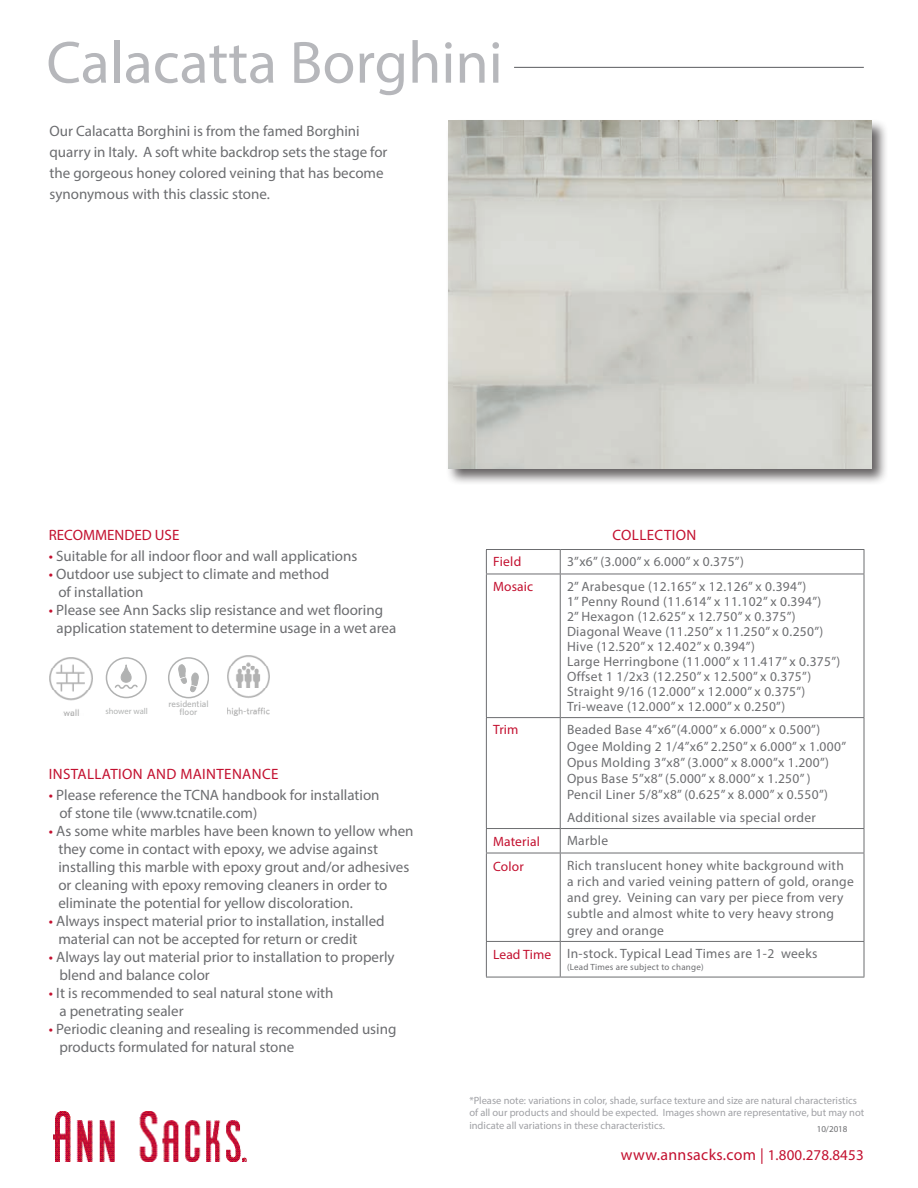
<style>
.page{position:relative;width:918px;height:1188px;background:#fff}
.page>*{position:absolute;margin:0;border:0;box-sizing:border-box;transform-origin:0 0}
.t1{font:60px "Myriad Pro";color:#b6b7bb}
.t2{font:15.9px "Myriad Pro";letter-spacing:.02em;color:#c3102f}
.t3{font:15px/21px "Myriad Pro";color:#6c6d70}
.Red_Sub-heads{font:15px "Myriad Pro";letter-spacing:.025em;color:#c3102f}
.Red_Sub-heads-2{font:15px "Myriad Pro";color:#c3102f}
.t4{font:13.5px/16.2px "Myriad Pro";letter-spacing:.025em;color:#6c6d70}
.Red_Sub-heads-3{font:13.5px "Myriad Pro";letter-spacing:.01em;color:#c3102f}
.t5{font:10.5px/12.6px "Myriad Pro";color:#a0a1a5}
.t6{font:500 9.15px "Whitney";color:#b1b2b2}
.Red_Sub-heads-4{font:9px "Myriad Pro";letter-spacing:.025em;color:#6c6d70}
.Date_Revise_Date{font:9px "Myriad Pro";color:#6c6d70}
.t7{font:8.55px "Myriad Pro";color:#b1b3b2}
.s1{color:#c3102f}
.s2{font-size:15.6px}
.s3{font-size:15px}
</style>
<div class="page">
<hr style="left:514px;top:67px;width:350px;height:1px;background:#6c6d70">
<img style="left:54px;top:1112px;width:192px;height:50px">
<div style="left:446px;top:119px;width:443px;height:367px;background:#231f20;opacity:.7"></div>
<img style="left:448px;top:121px;width:424px;height:348px">
<hr style="left:486px;top:549px;width:74px;height:1px;background:#6c6d70">
<svg style="left:486px;top:550px;width:1px;height:24px"></svg>
<hr style="left:560px;top:549px;width:304px;height:1px;background:#6c6d70">
<svg style="left:560px;top:550px;width:1px;height:24px"></svg>
<svg style="left:864px;top:550px;width:1px;height:24px"></svg>
<hr style="left:486px;top:574px;width:74px;height:1px;background:#6c6d70">
<hr style="left:486px;top:574px;width:1px;height:143px;background:#6c6d70">
<hr style="left:560px;top:574px;width:304px;height:1px;background:#6c6d70">
<hr style="left:560px;top:574px;width:1px;height:143px;background:#6c6d70">
<hr style="left:864px;top:574px;width:1px;height:143px;background:#6c6d70">
<hr style="left:486px;top:717px;width:74px;height:1px;background:#6c6d70">
<hr style="left:486px;top:718px;width:1px;height:110px;background:#6c6d70">
<hr style="left:560px;top:717px;width:304px;height:1px;background:#6c6d70">
<hr style="left:560px;top:718px;width:1px;height:110px;background:#6c6d70">
<hr style="left:864px;top:718px;width:1px;height:110px;background:#6c6d70">
<hr style="left:486px;top:828px;width:74px;height:1px;background:#6c6d70">
<svg style="left:486px;top:829px;width:1px;height:24px"></svg>
<hr style="left:560px;top:828px;width:304px;height:1px;background:#6c6d70">
<svg style="left:560px;top:829px;width:1px;height:24px"></svg>
<svg style="left:864px;top:829px;width:1px;height:24px"></svg>
<hr style="left:486px;top:853px;width:74px;height:1px;background:#6c6d70">
<hr style="left:486px;top:853px;width:1px;height:88px;background:#6c6d70">
<hr style="left:560px;top:853px;width:304px;height:1px;background:#6c6d70">
<hr style="left:560px;top:853px;width:1px;height:88px;background:#6c6d70">
<hr style="left:864px;top:853px;width:1px;height:88px;background:#6c6d70">
<hr style="left:486px;top:941px;width:74px;height:1px;background:#6c6d70">
<hr style="left:486px;top:942px;width:1px;height:35px;background:#6c6d70">
<hr style="left:560px;top:941px;width:304px;height:1px;background:#6c6d70">
<hr style="left:560px;top:942px;width:1px;height:35px;background:#6c6d70">
<hr style="left:864px;top:942px;width:1px;height:35px;background:#6c6d70">
<hr style="left:486px;top:977px;width:74px;height:1px;background:#6c6d70">
<hr style="left:560px;top:977px;width:304px;height:1px;background:#6c6d70">
<img style="left:50px;top:657px;width:42px;height:59px">
<img style="left:227px;top:655px;width:43px;height:61px">
<div style="left:168px;top:657px;width:40px;height:41px;border:2px solid #b1b2b2;border-radius:50%"></div>
<svg style="left:178px;top:665px;width:21px;height:27px"></svg>
<div style="left:106px;top:657px;width:41px;height:41px;border:1px solid #b1b2b2;border-radius:50%"></div>
<svg style="left:115px;top:665px;width:23px;height:24px"></svg>
<h1 class="t1" style="left:46px;top:26px;width:458px">Calacatta Borghini</h1>
<p class="t3" style="left:50px;top:120px;width:339px">Our Calacatta Borghini is from the famed Borghini quarry in Italy. A soft white backdrop sets the stage for the gorgeous honey colored veining that has become synonymous with this classic stone.</p>
<p class="Red_Sub-heads-2" style="left:49px;top:525px;width:132px">RECOMMENDED USE</p>
<p class="t3" style="left:49px;top:545px;width:310px"><span class="s1">•</span> Suitable for all indoor floor and wall applications</p>
<p class="t3" style="left:49px;top:563px;width:282px"><span class="s1">•</span> Outdoor use subject to climate and method</p>
<p class="t3" style="left:58px;top:581px;width:87px">of installation</p>
<p class="t3" style="left:49px;top:599px;width:336px"><span class="s1">•</span> Please see Ann Sacks slip resistance and wet flooring</p>
<p class="t3" style="left:57px;top:617px;width:341px">application statement to determine usage in a wet area</p>
<p class="t6" style="left:168px;top:698px;width:42px">residential</p>
<p class="t7" style="left:105px;top:706px;width:44px">shower wall</p>
<p class="t6" style="left:180px;top:706px;width:19px">floor</p>
<p class="Red_Sub-heads" style="left:49px;top:765px;width:231px">INSTALLATION AND MAINTENANCE</p>
<p class="t3" style="left:59px;top:786px;width:322px;line-height:18px;text-indent:-10px"><span class="s1">•</span> Please reference the TCNA handbook for installation of stone tile (www.tcnatile.com)</p>
<p class="t3" style="left:49px;top:820px;width:366px"><span class="s1">•</span> As some white marbles have been known to yellow when</p>
<p class="t3" style="left:58px;top:838px;width:321px">they come in contact with epoxy, we advise against</p>
<p class="t3" style="left:58px;top:856px;width:353px">installing this marble with epoxy grout and/or adhesives</p>
<p class="t3" style="left:58px;top:874px;width:331px">or cleaning with epoxy removing cleaners in order to</p>
<p class="t3" style="left:58px;top:892px;width:296px">eliminate the potential for yellow discoloration.</p>
<p class="t3" style="left:49px;top:910px;width:337px"><span class="s1">•</span> Always inspect material prior to installation, installed</p>
<p class="t3" style="left:58px;top:928px;width:301px">material can not be accepted for return or credit</p>
<p class="t3" style="left:59px;top:948px;width:337px;line-height:18px;text-indent:-10px"><span class="s1">•</span> Always lay out material prior to installation to properly blend and balance color</p>
<p class="t3" style="left:49px;top:982px;width:286px"><span class="s1">•</span> It is recommended to seal natural stone with</p>
<p class="t3" style="left:59px;top:1000px;width:126px">a penetrating sealer</p>
<p class="t3" style="left:59px;top:1020px;width:339px;line-height:18px;text-indent:-10px"><span class="s1">•</span> Periodic cleaning and resealing is recommended using products formulated for natural stone</p>
<p class="Red_Sub-heads" style="left:612px;top:525px;width:85px">COLLECTION</p>
<p class="Red_Sub-heads-3" style="left:493px;top:554px;width:30px">Field</p>
<p class="t4" style="left:567px;top:554px;width:178px">3”x6” (3.000” x 6.000” x 0.375”)</p>
<p class="Red_Sub-heads-3" style="left:493px;top:578px;width:42px">Mosaic</p>
<p class="t4" style="left:567px;top:578px;width:241px">2” Arabesque (12.165” x 12.126” x 0.394”)</p>
<p class="t4" style="left:567px;top:593px;width:256px">1” Penny Round (11.614” x 11.102” x 0.394”)</p>
<p class="t4" style="left:567px;top:608px;width:230px">2” Hexagon (12.625” x 12.750” x 0.375”)</p>
<p class="t4" style="left:567px;top:623px;width:258px">Diagonal Weave (11.250” x 11.250” x 0.250”)</p>
<p class="t4" style="left:567px;top:638px;width:189px">Hive (12.520” x 12.402” x 0.394”)</p>
<p class="t4" style="left:567px;top:653px;width:275px">Large Herringbone (11.000” x 11.417” x 0.375”)</p>
<p class="t4" style="left:567px;top:668px;width:246px">Offset 1 1/2x3 (12.250” x 12.500” x 0.375”)</p>
<p class="t4" style="left:567px;top:683px;width:240px">Straight 9/16 (12.000” x 12.000” x 0.375”)</p>
<p class="t4" style="left:567px;top:698px;width:220px">Tri-weave (12.000” x 12.000” x 0.250”)</p>
<p class="Red_Sub-heads-3" style="left:493px;top:722px;width:27px">Trim</p>
<p class="t4" style="left:567px;top:722px;width:255px">Beaded Base 4”x6”(4.000” x 6.000” x 0.500”)</p>
<p class="t4" style="left:567px;top:738px;width:281px">Ogee Molding 2 1/4”x6” 2.250” x 6.000” x 1.000”</p>
<p class="t4" style="left:567px;top:754px;width:264px">Opus Molding 3”x8” (3.000” x 8.000”x 1.200”)</p>
<p class="t4" style="left:567px;top:770px;width:245px">Opus Base 5”x8” (5.000” x 8.000” x 1.250” )</p>
<p class="t4" style="left:567px;top:786px;width:262px">Pencil Liner 5/8”x8” (0.625” x 8.000” x 0.550”)</p>
<p class="t4" style="left:567px;top:809px;width:250px">Additional sizes available via special order</p>
<p class="Red_Sub-heads-3" style="left:493px;top:833px;width:48px">Material</p>
<p class="t4" style="left:567px;top:833px;width:43px">Marble</p>
<p class="Red_Sub-heads-3" style="left:493px;top:858px;width:32px">Color</p>
<p class="t4" style="left:567px;top:857px;width:288px">Rich translucent honey white background with<br>a rich and varied veining pattern of gold, orange and grey. Veining can vary per piece from very subtle and almost white to very heavy strong grey and orange</p>
<p class="Red_Sub-heads-3" style="left:493px;top:946px;width:60px">Lead Time</p>
<p class="t4" style="left:567px;top:945px;width:252px">In-stock. Typical Lead Times are 1-2 weeks</p>
<p class="Red_Sub-heads-4" style="left:567px;top:962px;width:138px">(Lead Times are subject to change)</p>
<p class="t5" style="left:469px;top:1094px;width:396px">*Please note: variations in color, shade, surface texture and size are natural characteristics of all our products and should be expected. Images shown are representative, but may not indicate all variations in these characteristics.</p>
<p class="Date_Revise_Date" style="left:817px;top:1124px;width:32px">10/2018</p>
<p class="t2" style="left:621px;top:1145px;width:244px">www.annsacks.com <span class="s2">|</span> <span class="s3">1.800.278.8453</span></p>
</div>
